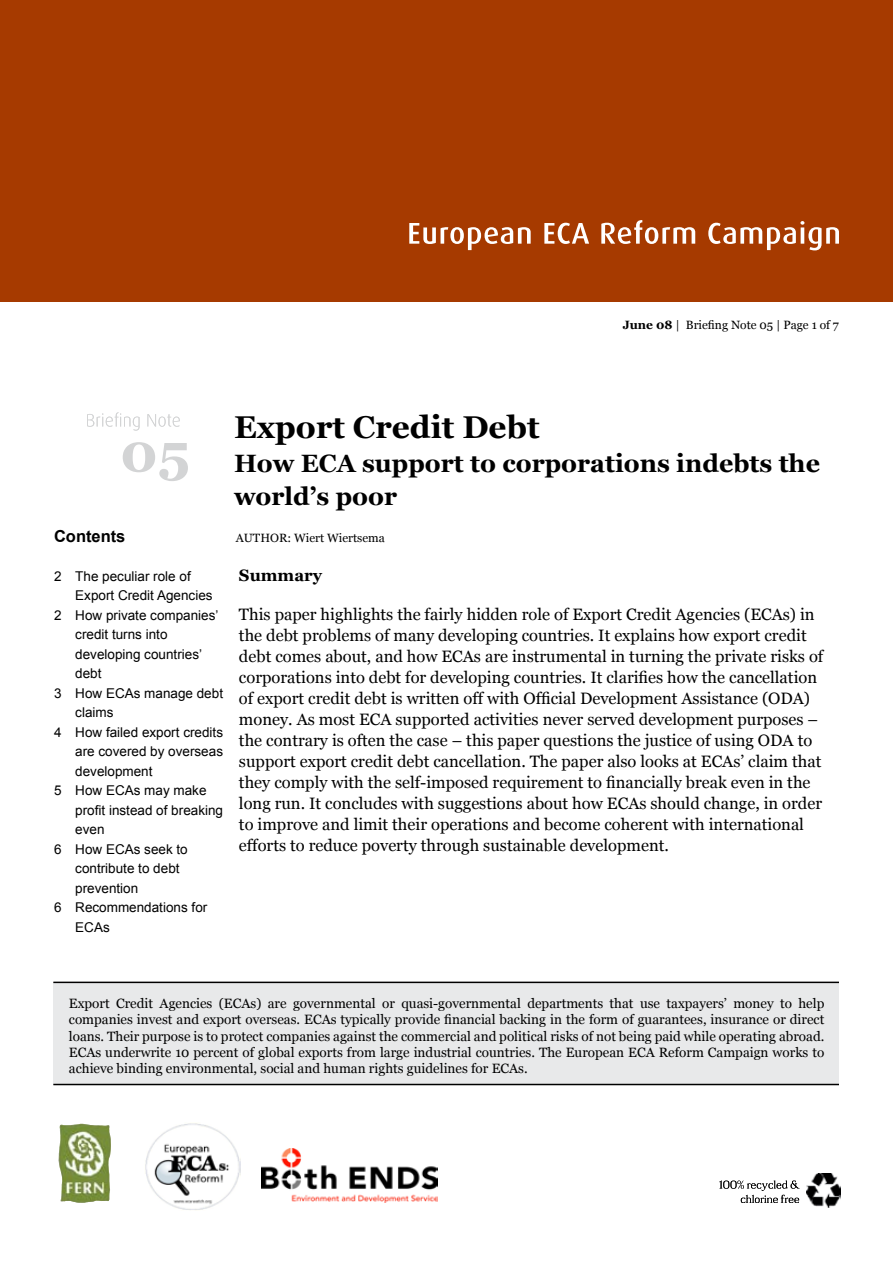
<style>
.page{position:relative;width:893px;height:1263px;background:#fff}
.page>*{position:absolute;margin:0;border:0;box-sizing:border-box;transform-origin:0 0}
.t1{font:700 54px "Georgia";color:#d3d4d5}
.t2{font:700 31.5px "Georgia";color:#000}
.t3{font:700 25.05px/33.8px "Georgia";color:#000}
.t4{font:16.5px/21px "Georgia";color:#000}
.t5{font:700 16.5px "Arial";color:#000}
.t6{font:700 16.5px "Georgia";color:#000}
.t7{font:13.5px/16.2px "Georgia";color:#000;text-align:justify}
.t8{font:13.5px "Arial";color:#000}
.t9{font:12px "Georgia";color:#000}
.s1{font-weight:700}
</style>
<div class="page">
<div style="left:0;top:0;width:893px;height:301px;background:#a63a00"></div>
<img style="left:59px;top:1124px;width:52px;height:78px">
<img style="left:806px;top:1173px;width:35px;height:34px">
<img style="left:145px;top:1123px;width:95px;height:87px">
<img style="left:261px;top:1148px;width:177px;height:54px">
<svg style="left:409px;top:220px;width:430px;height:30px"></svg>
<div style="left:53px;top:983px;width:786px;height:102px;background:#e8e9ea"></div>
<hr style="left:53px;top:1084px;width:786px;height:1px;background:#000">
<hr style="left:53px;top:981px;width:786px;height:2px;background:#000">
<svg style="left:87px;top:412px;width:93px;height:19px"></svg>
<svg style="left:719px;top:1180px;width:81px;height:23px"></svg>
<p class="t9" style="left:623px;top:318px;width:218px"><span class="s1">June 08</span> | Briefing Note 05 | Page 1 of 7</p>
<h1 class="t1" style="left:120px;top:422px;width:72px">05</h1>
<p class="t5" style="left:54px;top:525px;width:73px">Contents</p>
<p class="t8" style="left:54px;top:567px;width:138px">2 The peculiar role of</p>
<p class="t8" style="left:75px;top:586px;width:139px">Export Credit Agencies</p>
<p class="t8" style="left:54px;top:606px;width:166px">2 How private companies’</p>
<p class="t8" style="left:75px;top:625px;width:94px">credit turns into</p>
<p class="t8" style="left:75px;top:645px;width:128px">developing countries’</p>
<p class="t8" style="left:75px;top:664px;width:28px">debt</p>
<p class="t8" style="left:54px;top:684px;width:171px">3 How ECAs manage debt</p>
<p class="t8" style="left:75px;top:703px;width:40px">claims</p>
<p class="t8" style="left:54px;top:723px;width:171px">4 How failed export credits</p>
<p class="t8" style="left:75px;top:742px;width:149px">are covered by overseas</p>
<p class="t8" style="left:75px;top:762px;width:79px">development</p>
<p class="t8" style="left:54px;top:781px;width:154px">5 How ECAs may make</p>
<p class="t8" style="left:75px;top:801px;width:149px">profit instead of breaking</p>
<p class="t8" style="left:75px;top:820px;width:31px">even</p>
<p class="t8" style="left:54px;top:840px;width:135px">6 How ECAs seek to</p>
<p class="t8" style="left:75px;top:859px;width:106px">contribute to debt</p>
<p class="t8" style="left:75px;top:879px;width:65px">prevention</p>
<p class="t8" style="left:54px;top:898px;width:155px">6 Recommendations for</p>
<p class="t8" style="left:75px;top:918px;width:36px">ECAs</p>
<h2 class="t2" style="left:234px;top:409px;width:307px">Export Credit Debt</h2>
<h3 class="t3" style="left:234px;top:446px;width:587px">How ECA support to corporations indebts the world’s poor</h3>
<p class="t9" style="left:236px;top:531px;width:150px">AUTHOR: Wiert Wiertsema</p>
<p class="t6" style="left:239px;top:565px;width:85px">Summary</p>
<p class="t4" style="left:239px;top:603px;width:586px">This paper highlights the fairly hidden role of Export Credit Agencies (ECAs) in the debt problems of many developing countries. It explains how export credit debt comes about, and how ECAs are instrumental in turning the private risks of corporations into debt for developing countries. It clarifies how the cancellation of export credit debt is written off with Official Development Assistance (ODA) money. As most ECA supported activities never served development purposes – the contrary is often the case – this paper questions the justice of using ODA to support export credit debt cancellation. The paper also looks at ECAs’ claim that they comply with the self-imposed requirement to financially break even in the long run. It concludes with suggestions about how ECAs should change, in order to improve and limit their operations and become coherent with international efforts to reduce poverty through sustainable development.</p>
<p class="t7" style="left:69px;top:995px;width:757px">Export Credit Agencies (ECAs) are governmental or quasi-governmental departments that use taxpayers’ money to help companies invest and export overseas. ECAs typically provide financial backing in the form of guarantees, insurance or direct loans. Their purpose is to protect companies against the commercial and political risks of not being paid while operating abroad.<br>ECAs underwrite 10 percent of global exports from large industrial countries. The European ECA Reform Campaign works to achieve binding environmental, social and human rights guidelines for ECAs.</p>
</div>
